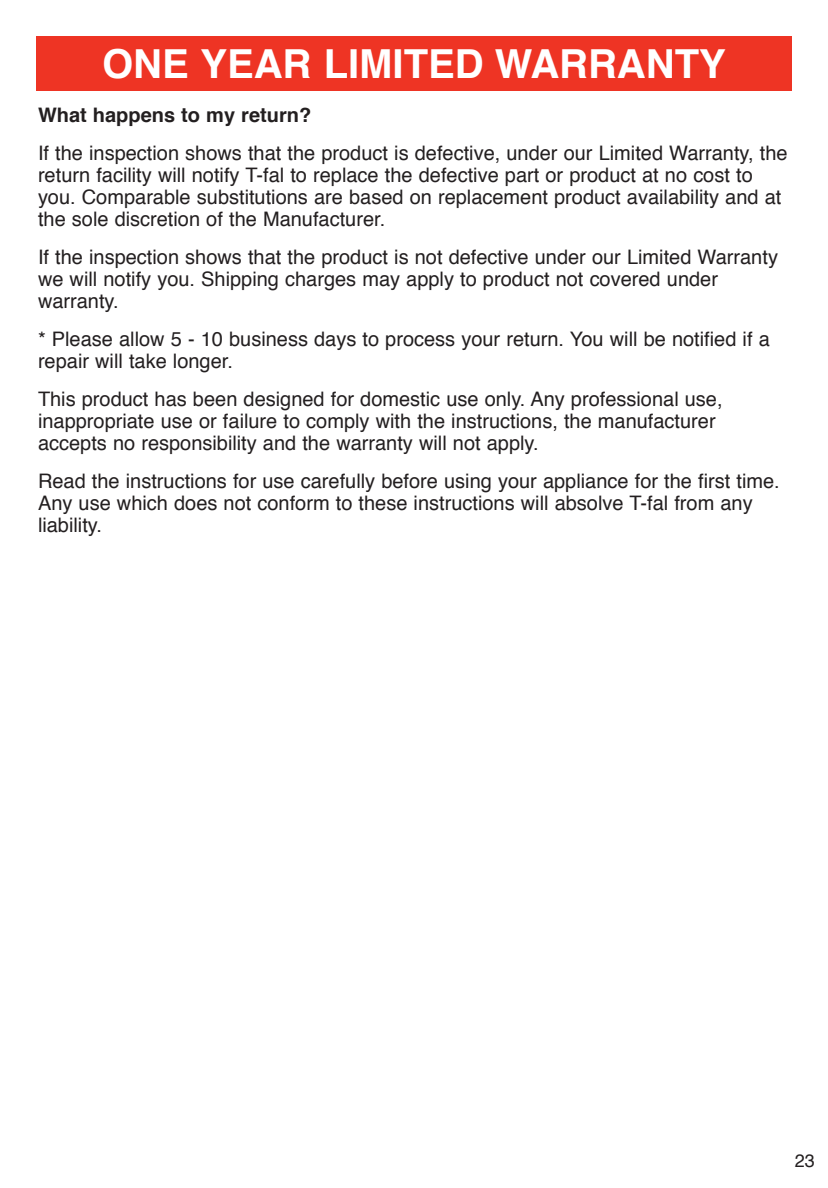
<style>
.page{position:relative;width:828px;height:1188px;background:#fff}
.page>*{position:absolute;margin:0;border:0;box-sizing:border-box;transform-origin:0 0}
.t1{font:700 40px "Helvetica";color:#fff}
.t2{font:20px/22px "Helvetica";color:#231f20}
.t3{font:18px "Helvetica";color:#231f20}
.s1{font-weight:700}
</style>
<div class="page">
<div style="left:36px;top:36px;width:756px;height:55px;background:#ee3424"></div>
<p class="t1" style="left:102px;top:47px;width:625px">ONE YEAR LIMITED WARRANTY</p>
<p class="t2" style="left:38px;top:97px;width:751px;line-height:38px"><span class="s1">What happens to my return?<br></span>If the inspection shows that the product is defective, under our Limited Warranty, the</p>
<p class="t2" style="left:38px;top:165px;width:745px">return facility will notify T-fal to replace the defective part or product at no cost to you. Comparable substitutions are based on replacement product availability and at the sole discretion of the Manufacturer.</p>
<p class="t2" style="left:38px;top:247px;width:742px">If the inspection shows that the product is not defective under our Limited Warranty we will notify you. Shipping charges may apply to product not covered under warranty.</p>
<p class="t2" style="left:38px;top:329px;width:733px">* Please allow 5 - 10 business days to process your return. You will be notified if a repair will take longer.</p>
<p class="t2" style="left:38px;top:389px;width:686px">This product has been designed for domestic use only. Any professional use, inappropriate use or failure to comply with the instructions, the manufacturer accepts no responsibility and the warranty will not apply.</p>
<p class="t2" style="left:38px;top:471px;width:743px">Read the instructions for use carefully before using your appliance for the first time.<br>Any use which does not conform to these instructions will absolve T-fal from any liability.</p>
<p class="t3" style="left:795px;top:1153px;width:22px">23</p>
</div>
